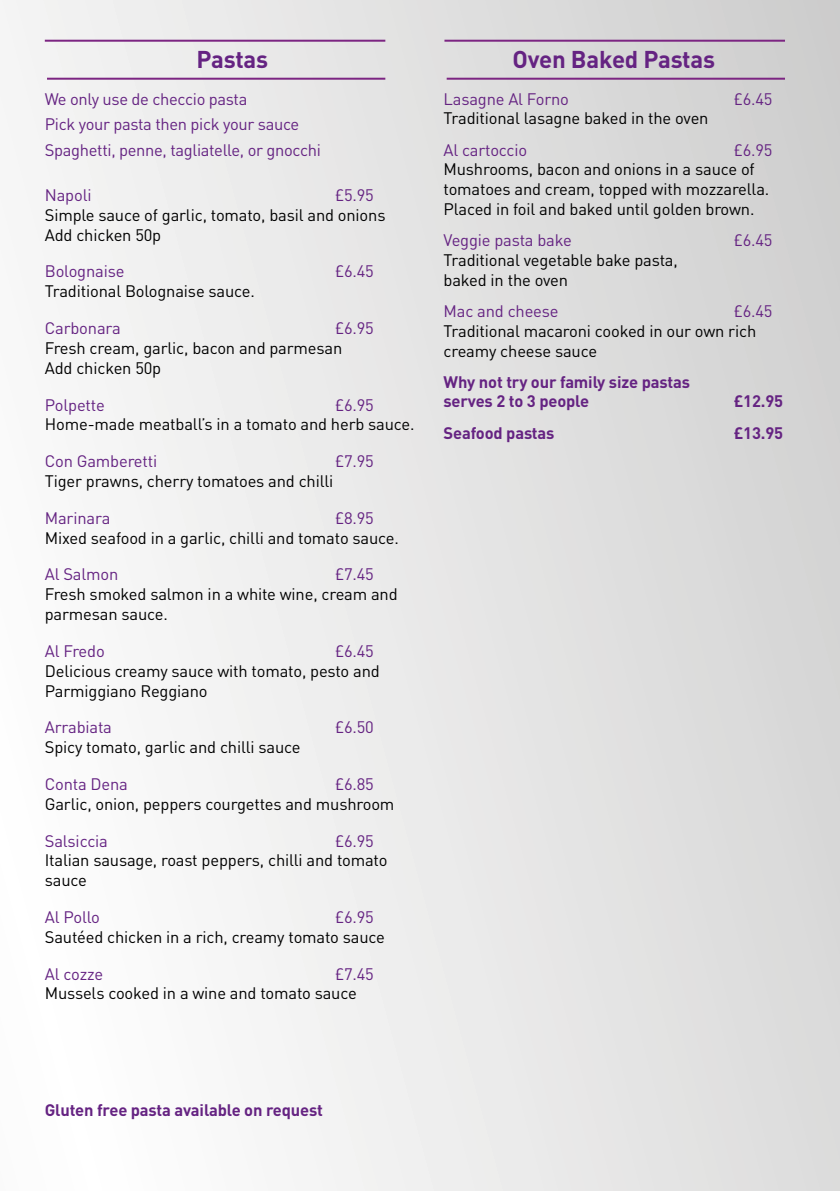
<style>
.page{position:relative;width:840px;height:1191px;background:#fff}
.page>*{position:absolute;margin:0;border:0;box-sizing:border-box;transform-origin:0 0}
.t1{font:700 24px "DIN Pro";letter-spacing:-.01em;color:#652382}
.t2{font:16.4px/19.8px "DIN Pro";letter-spacing:-.01em;color:#000}
.t3{font:16.4px/25.4px "DIN Pro";letter-spacing:-.01em;color:#652382}
.t4{font:700 16.4px/19.8px "DIN Pro";letter-spacing:-.01em;color:#652382}
</style>
<div class="page">
<div style="left:0;top:0;width:839px;height:1191px;background:linear-gradient(to right,#fcfcfc,#d4d4d4)"></div>
<hr style="left:446px;top:78px;width:338px;height:2px;background:#7c2582">
<hr style="left:444px;top:40px;width:340px;height:2px;background:#7c2582">
<hr style="left:47px;top:78px;width:338px;height:2px;background:#7c2582">
<hr style="left:45px;top:40px;width:340px;height:2px;background:#7c2582">
<h1 class="t1" style="left:196px;top:43px;width:73px">Pastas</h1>
<p class="t3" style="left:45px;top:85px;width:277px">We only use de checcio pasta<br>Pick your pasta then pick your sauce<br>Spaghetti, penne, tagliatelle, or gnocchi</p>
<p class="t3" style="left:45px;top:182px;width:48px">Napoli</p>
<p class="t3" style="left:335px;top:182px;width:40px">£5.95</p>
<p class="t2" style="left:45px;top:204px;width:342px">Simple sauce of garlic, tomato, basil and onions<br>Add chicken 50p</p>
<p class="t3" style="left:45px;top:258px;width:81px">Bolognaise</p>
<p class="t3" style="left:335px;top:258px;width:40px">£6.45</p>
<p class="t2" style="left:45px;top:281px;width:211px">Traditional Bolognaise sauce.</p>
<p class="t3" style="left:45px;top:315px;width:77px">Carbonara</p>
<p class="t3" style="left:335px;top:315px;width:40px">£6.95</p>
<p class="t2" style="left:45px;top:337px;width:299px">Fresh cream, garlic, bacon and parmesan<br>Add chicken 50p</p>
<p class="t3" style="left:45px;top:391px;width:62px">Polpette</p>
<p class="t3" style="left:335px;top:391px;width:40px">£6.95</p>
<p class="t2" style="left:45px;top:414px;width:371px">Home-made meatball’s in a tomato and herb sauce.</p>
<p class="t3" style="left:45px;top:448px;width:114px">Con Gamberetti</p>
<p class="t3" style="left:335px;top:448px;width:40px">£7.95</p>
<p class="t2" style="left:45px;top:470px;width:290px">Tiger prawns, cherry tomatoes and chilli</p>
<p class="t3" style="left:45px;top:504px;width:67px">Marinara</p>
<p class="t3" style="left:335px;top:504px;width:40px">£8.95</p>
<p class="t2" style="left:45px;top:527px;width:355px">Mixed seafood in a garlic, chilli and tomato sauce.</p>
<p class="t3" style="left:45px;top:561px;width:75px">Al Salmon</p>
<p class="t3" style="left:335px;top:561px;width:40px">£7.45</p>
<p class="t2" style="left:45px;top:584px;width:354px">Fresh smoked salmon in a white wine, cream and parmesan sauce.</p>
<p class="t3" style="left:45px;top:637px;width:61px">Al Fredo</p>
<p class="t3" style="left:335px;top:637px;width:40px">£6.45</p>
<p class="t2" style="left:45px;top:660px;width:336px">Delicious creamy sauce with tomato, pesto and<br>Parmiggiano Reggiano</p>
<p class="t3" style="left:45px;top:714px;width:69px">Arrabiata</p>
<p class="t3" style="left:335px;top:714px;width:40px">£6.50</p>
<p class="t2" style="left:45px;top:736px;width:257px">Spicy tomato, garlic and chilli sauce</p>
<p class="t3" style="left:45px;top:770px;width:84px">Conta Dena</p>
<p class="t3" style="left:335px;top:770px;width:40px">£6.85</p>
<p class="t2" style="left:45px;top:793px;width:351px">Garlic, onion, peppers courgettes and mushroom</p>
<p class="t3" style="left:45px;top:827px;width:65px">Salsiccia</p>
<p class="t3" style="left:335px;top:827px;width:40px">£6.95</p>
<p class="t2" style="left:45px;top:850px;width:344px">Italian sausage, roast peppers, chilli and tomato sauce</p>
<p class="t3" style="left:45px;top:903px;width:57px">Al Pollo</p>
<p class="t3" style="left:335px;top:903px;width:40px">£6.95</p>
<p class="t2" style="left:45px;top:926px;width:341px">Sautéed chicken in a rich, creamy tomato sauce</p>
<p class="t3" style="left:45px;top:960px;width:60px">Al cozze</p>
<p class="t3" style="left:335px;top:960px;width:40px">£7.45</p>
<p class="t2" style="left:45px;top:983px;width:313px">Mussels cooked in a wine and tomato sauce</p>
<h1 class="t1" style="left:512px;top:43px;width:204px">Oven Baked Pastas</h1>
<p class="t3" style="left:443px;top:85px;width:127px">Lasagne Al Forno</p>
<p class="t3" style="left:733px;top:85px;width:40px">£6.45</p>
<p class="t2" style="left:443px;top:108px;width:266px">Traditional lasagne baked in the oven</p>
<p class="t3" style="left:443px;top:136px;width:85px">Al cartoccio</p>
<p class="t3" style="left:733px;top:136px;width:40px">£6.95</p>
<p class="t2" style="left:443px;top:159px;width:327px">Mushrooms, bacon and onions in a sauce of tomatoes and cream, topped with mozzarella.<br>Placed in foil and baked until golden brown.</p>
<p class="t3" style="left:443px;top:227px;width:130px">Veggie pasta bake</p>
<p class="t3" style="left:733px;top:227px;width:40px">£6.45</p>
<p class="t2" style="left:443px;top:249px;width:235px">Traditional vegetable bake pasta, baked in the oven</p>
<p class="t3" style="left:443px;top:297px;width:117px">Mac and cheese</p>
<p class="t3" style="left:733px;top:297px;width:40px">£6.45</p>
<p class="t2" style="left:443px;top:320px;width:314px">Traditional macaroni cooked in our own rich creamy cheese sauce</p>
<p class="t4" style="left:443px;top:371px;width:248px">Why not try our family size pastas serves 2 to 3 people</p>
<p class="t4" style="left:733px;top:391px;width:51px">£12.95</p>
<p class="t4" style="left:443px;top:422px;width:112px">Seafood pastas</p>
<p class="t4" style="left:733px;top:422px;width:51px">£13.95</p>
<p class="t4" style="left:45px;top:1099px;width:279px">Gluten free pasta available on request</p>
</div>
